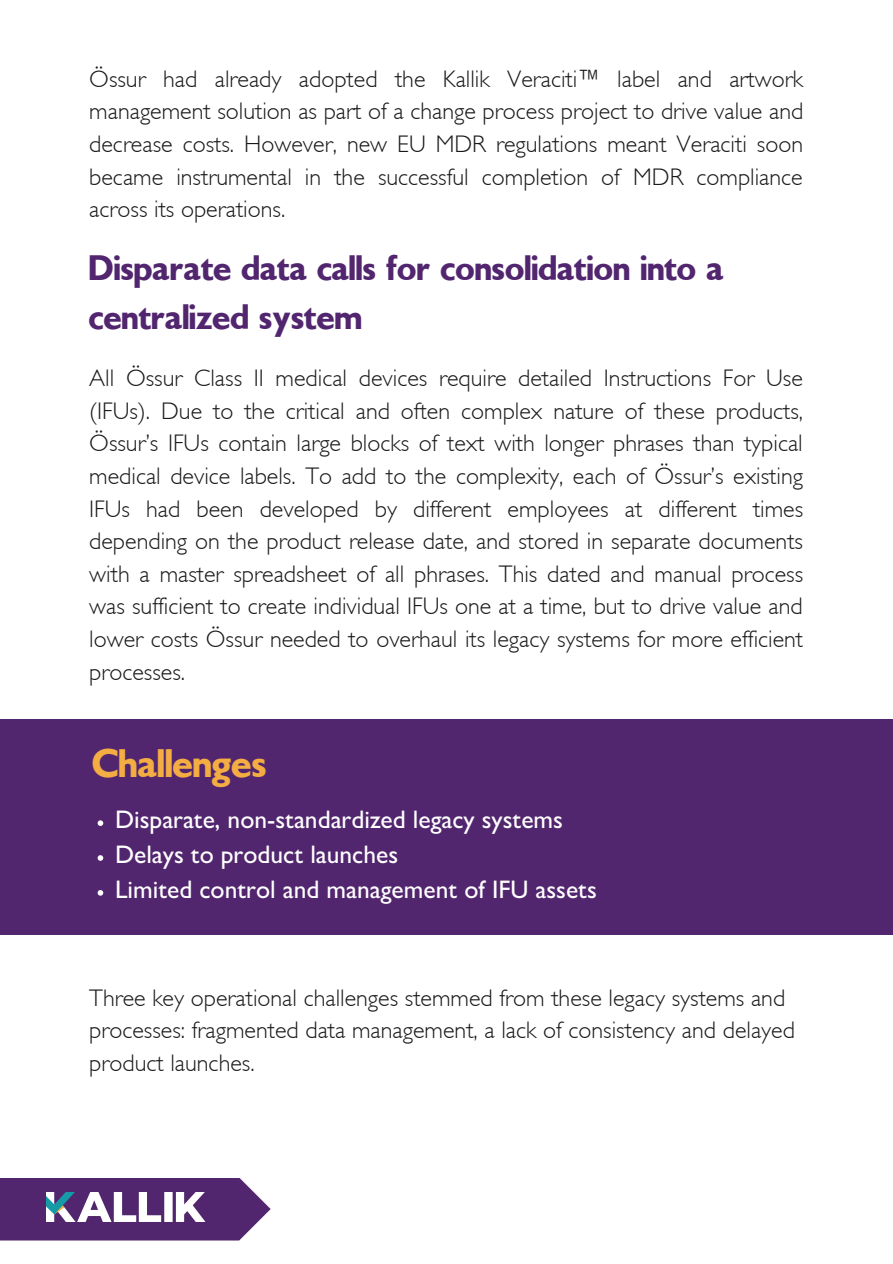
<style>
.page{position:relative;width:893px;height:1264px;background:#fff}
.page>*{position:absolute;margin:0;border:0;box-sizing:border-box;transform-origin:0 0}
.t1{font:700 40.5px "Gill Sans";letter-spacing:.025em;color:#f3ad42}
.t2{font:700 36px/49.5px "Gill Sans";letter-spacing:.025em;color:#52266f}
.t3{font:500 25.5px/34.8px "Gill Sans MT Pro";color:#fff}
.t4{font:300 24px/32.5px "Gill Sans";color:#191919;text-align:justify}
</style>
<div class="page">
<div style="left:0;top:719px;width:892px;height:215px;background:#52266f"></div>
<svg style="left:98px;top:820px;width:5px;height:6px"></svg>
<svg style="left:98px;top:855px;width:5px;height:5px"></svg>
<svg style="left:98px;top:890px;width:5px;height:5px"></svg>
<svg style="left:0;top:1178px;width:271px;height:62px"></svg>
<img style="left:47px;top:1192px;width:158px;height:29px">
<p class="t4" style="left:89px;top:65px;width:715px">Össur had already adopted the Kallik Veraciti™ label and artwork management solution as part of a change process project to drive value and decrease costs. However, new EU MDR regulations meant Veraciti soon became instrumental in the successful completion of MDR compliance across its operations.</p>
<h2 class="t2" style="left:89px;top:247px;width:635px">Disparate data calls for consolidation into a centralized system</h2>
<p class="t4" style="left:89px;top:364px;width:715px">All Össur Class II medical devices require detailed Instructions For Use (IFUs). Due to the critical and often complex nature of these products, Össur’s IFUs contain large blocks of text with longer phrases than typical medical device labels. To add to the complexity, each of Össur’s existing IFUs had been developed by different employees at different times depending on the product release date, and stored in separate documents with a master spreadsheet of all phrases. This dated and manual process was sufficient to create individual IFUs one at a time, but to drive value and lower costs Össur needed to overhaul its legacy systems for more efficient processes.</p>
<h1 class="t1" style="left:93px;top:748px;width:175px">Challenges</h1>
<p class="t3" style="left:115px;top:806px;width:483px">Disparate, non-standardized legacy systems<br>Delays to product launches<br>Limited control and management of IFU assets</p>
<p class="t4" style="left:89px;top:984px;width:707px;text-align:left">Three key operational challenges stemmed from these legacy systems and processes: fragmented data management, a lack of consistency and delayed product launches.</p>
</div>
